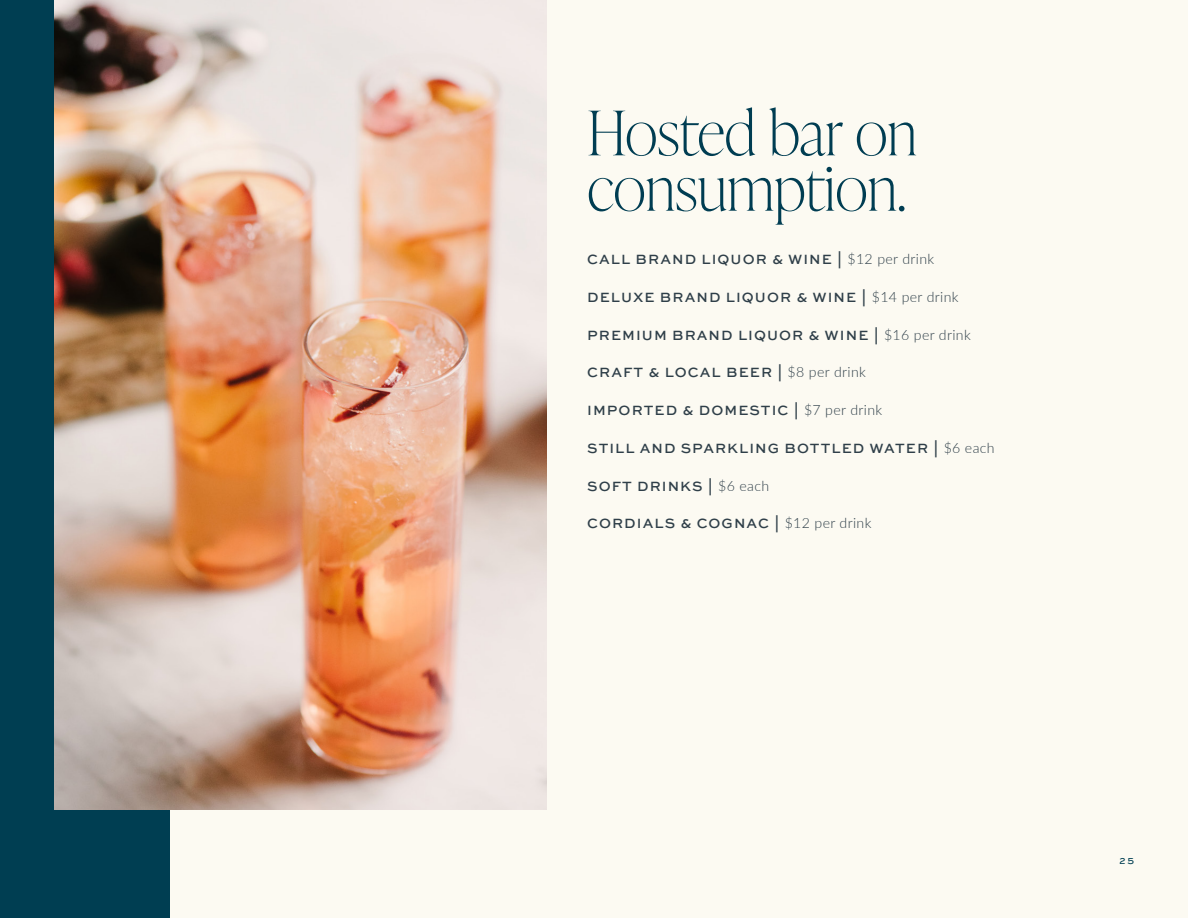
<style>
.page{position:relative;width:1188px;height:918px;background:#fcfaf2}
.page>*{position:absolute;margin:0;border:0;box-sizing:border-box;transform-origin:0 0}
._1_-_Medium_-_interior_header{font:100 61.35px/55.3px "Ivy Presto Display";color:#003d52}
._4_-_Body_copy{font:500 14.1px "Sweet Sans Pro";letter-spacing:.075em;color:#2f3f49}
.t1{font:500 9px "Sweet Sans Pro";color:#003e52}
.s1{font-family:"Lato";font-weight:300}
</style>
<div class="page">
<div style="left:0;top:0;width:170px;height:918px;background:#003e52"></div>
<img style="left:54px;top:0;width:493px;height:810px">
<p class="_1_-_Medium_-_interior_header" style="left:587px;top:102px;width:331px">Hosted bar on consumption.</p>
<p class="_4_-_Body_copy" style="left:587px;top:249px;width:349px">CALL BRAND LIQUOR &amp; WINE | <span class="s1">$12 per drink</span></p>
<p class="_4_-_Body_copy" style="left:587px;top:287px;width:373px">DELUXE BRAND LIQUOR &amp; WINE | <span class="s1">$14 per drink</span></p>
<p class="_4_-_Body_copy" style="left:587px;top:325px;width:385px">PREMIUM BRAND LIQUOR &amp; WINE | <span class="s1">$16 per drink</span></p>
<p class="_4_-_Body_copy" style="left:587px;top:362px;width:280px">CRAFT &amp; LOCAL BEER | <span class="s1">$8 per drink</span></p>
<p class="_4_-_Body_copy" style="left:587px;top:400px;width:297px">IMPORTED &amp; DOMESTIC | <span class="s1">$7 per drink</span></p>
<p class="_4_-_Body_copy" style="left:587px;top:438px;width:409px">STILL AND SPARKLING BOTTLED WATER | <span class="s1">$6 each</span></p>
<p class="_4_-_Body_copy" style="left:587px;top:476px;width:183px">SOFT DRINKS | <span class="s1">$6 each</span></p>
<p class="_4_-_Body_copy" style="left:587px;top:513px;width:286px">CORDIALS &amp; COGNAC | <span class="s1">$12 per drink</span></p>
<p class="t1" style="left:1120px;top:854px;width:16px">25</p>
</div>
